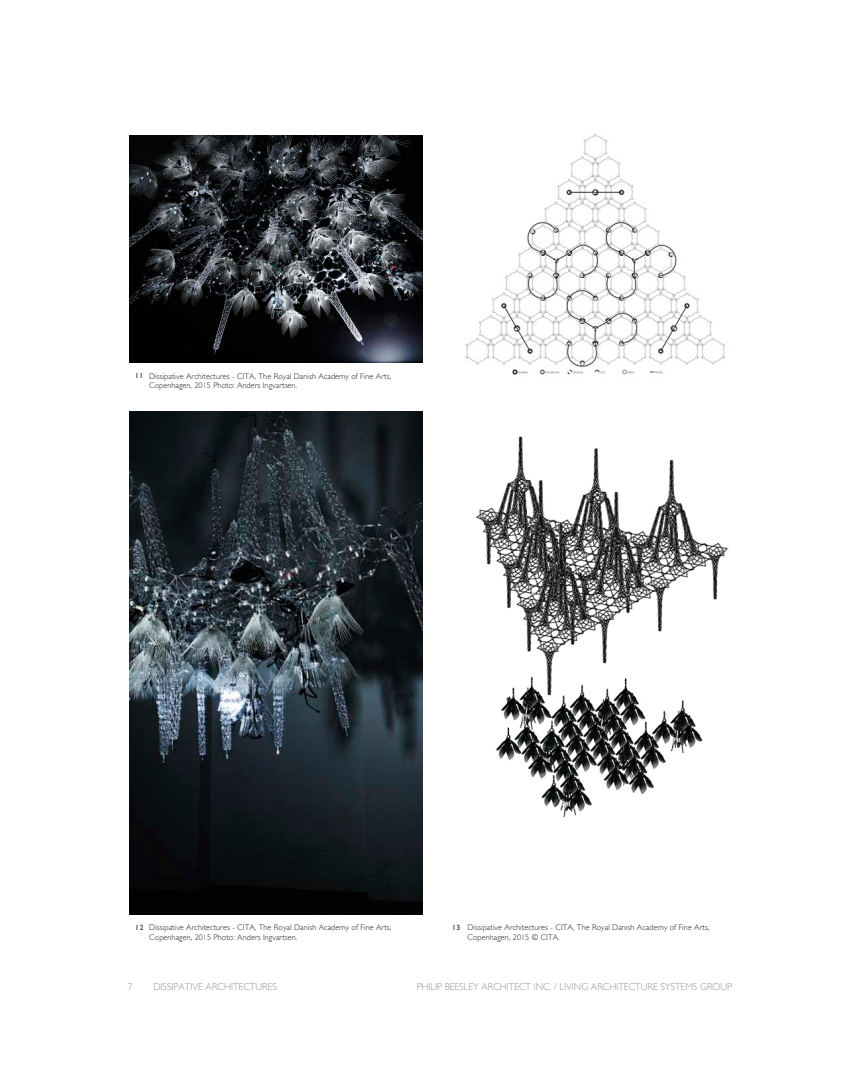
<style>
.page{position:relative;width:855px;height:1080px;background:#fff}
.page>*{position:absolute;margin:0;border:0;box-sizing:border-box;transform-origin:0 0}
.t1{font:300 10px "Gill Sans";color:#939598}
.BODY_-_Figure_Body{font:300 8.12px/9.8px "Gill Sans";letter-spacing:.01em;color:#231f20}
.BODY_-_Figure{font:7.5px "Gill Sans";color:#231f20}
</style>
<div class="page">
<img style="left:465px;top:135px;width:260px;height:240px">
<img style="left:130px;top:135px;width:292px;height:228px">
<img style="left:130px;top:411px;width:292px;height:503px">
<img style="left:476px;top:436px;width:253px;height:381px">
<p class="BODY_-_Figure" style="left:135px;top:371px;width:10px">11</p>
<p class="BODY_-_Figure_Body" style="left:149px;top:371px;width:244px">Dissipative Architectures - CITA, The Royal Danish Academy of Fine Arts,<br>Copenhagen, 2015 Photo: Anders Ingvartsen.</p>
<p class="BODY_-_Figure" style="left:135px;top:923px;width:10px">12</p>
<p class="BODY_-_Figure_Body" style="left:149px;top:923px;width:244px">Dissipative Architectures - CITA, The Royal Danish Academy of Fine Arts,<br>Copenhagen, 2015 Photo: Anders Ingvartsen.</p>
<p class="BODY_-_Figure" style="left:452px;top:923px;width:10px">13</p>
<p class="BODY_-_Figure_Body" style="left:467px;top:923px;width:244px">Dissipative Architectures - CITA, The Royal Danish Academy of Fine Arts,<br>Copenhagen, 2015 © CITA.</p>
<p class="t1" style="left:128px;top:981px;width:6px">7</p>
<p class="t1" style="left:153px;top:981px;width:125px">DISSIPATIVE ARCHITECTURES</p>
<p class="t1" style="left:417px;top:981px;width:317px">PHILIP BEESLEY ARCHITECT INC. / LIVING ARCHITECTURE SYSTEMS GROUP</p>
</div>
